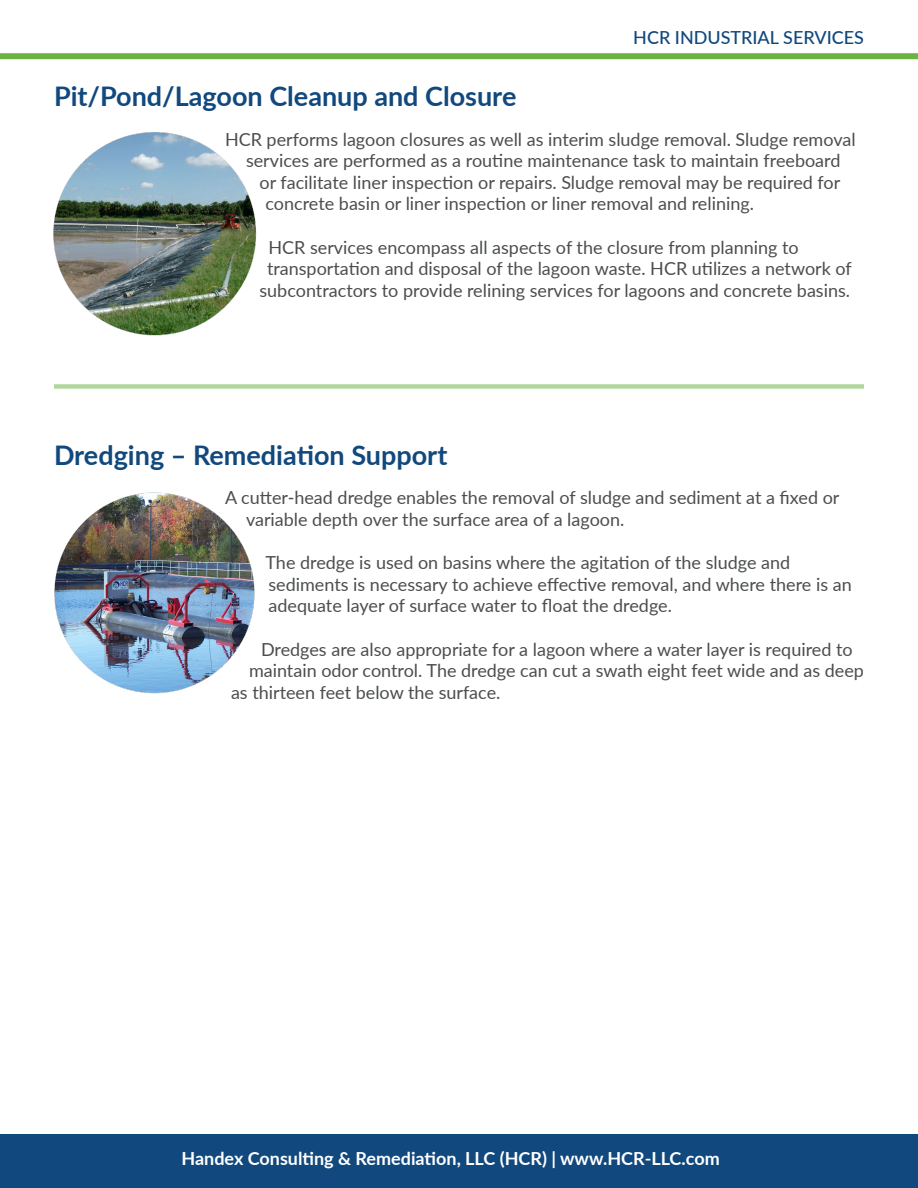
<style>
.page{position:relative;width:918px;height:1188px;background:#fff}
.page>*{position:absolute;margin:0;border:0;box-sizing:border-box;transform-origin:0 0}
.services_title{font:700 27px "Lato";color:#11487d}
.text{font:18px/21.6px "Lato";color:#4b4d4e}
.t1{font:700 18px "Lato";color:#fff}
.t2{font:500 18px "Lato";color:#11487d}
</style>
<div class="page">
<div style="left:0;top:53px;width:918px;height:6px;background:#6cb344"></div>
<div style="left:0;top:1134px;width:918px;height:54px;background:#11487d"></div>
<div style="left:54px;top:384px;width:810px;height:5px;background:#b2d79e"></div>
<img style="left:53px;top:132px;width:204px;height:204px">
<img style="left:54px;top:492px;width:201px;height:202px">
<p class="t2" style="left:633px;top:24px;width:232px">HCR INDUSTRIAL SERVICES</p>
<p class="services_title" style="left:54px;top:76px;width:464px">Pit/Pond/Lagoon Cleanup and Closure</p>
<p class="text" style="left:225px;top:128px;width:632px">HCR performs lagoon closures as well as interim sludge removal. Sludge removal</p>
<p class="text" style="left:246px;top:149px;width:596px">services are performed as a routine maintenance task to maintain freeboard</p>
<p class="text" style="left:260px;top:171px;width:582px">or facilitate liner inspection or repairs. Sludge removal may be required for</p>
<p class="text" style="left:266px;top:192px;width:490px">concrete basin or liner inspection or liner removal and relining.</p>
<p class="text" style="left:268px;top:236px;width:532px">HCR services encompass all aspects of the closure from planning to</p>
<p class="text" style="left:267px;top:257px;width:586px">transportation and disposal of the lagoon waste. HCR utilizes a network of</p>
<p class="text" style="left:260px;top:279px;width:592px">subcontractors to provide relining services for lagoons and concrete basins.</p>
<p class="services_title" style="left:54px;top:435px;width:395px">Dredging – Remediation Support</p>
<p class="text" style="left:246px;top:486px;width:595px;text-indent:-21px">A cutter-head dredge enables the removal of sludge and sediment at a fixed or variable depth over the surface area of a lagoon.</p>
<p class="text" style="left:266px;top:551px;width:588px">The dredge is used on basins where the agitation of the sludge and sediments is necessary to achieve effective removal, and where there is an adequate layer of surface water to float the dredge.</p>
<p class="text" style="left:261px;top:637px;width:593px">Dredges are also appropriate for a lagoon where a water layer is required to</p>
<p class="text" style="left:249px;top:659px;width:616px">maintain odor control. The dredge can cut a swath eight feet wide and as deep</p>
<p class="text" style="left:231px;top:681px;width:271px">as thirteen feet below the surface.</p>
<p class="t1" style="left:181px;top:1145px;width:540px">Handex Consulting &amp; Remediation, LLC (HCR) | www.HCR-LLC.com</p>
</div>
